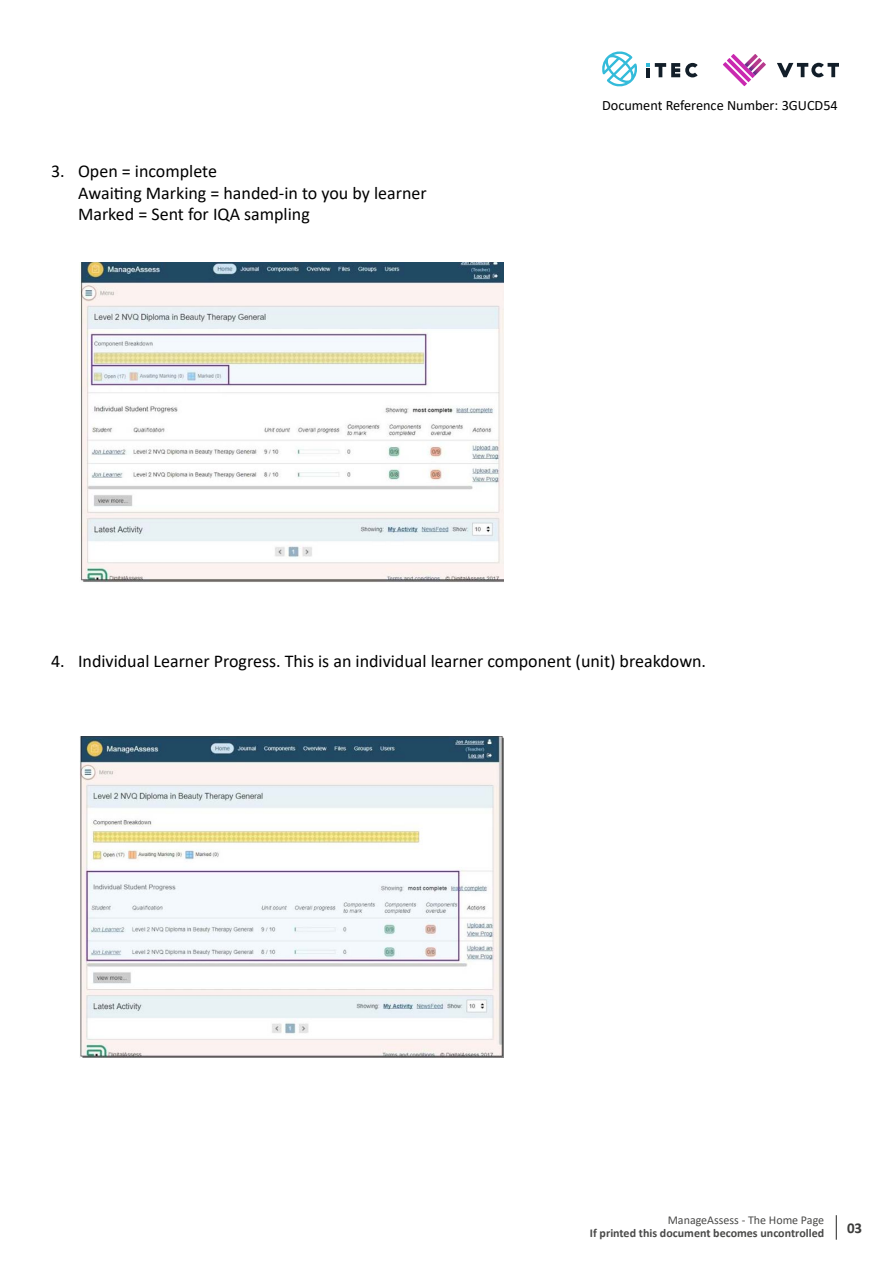
<style>
.page{position:relative;width:893px;height:1263px;background:#fff}
.page>*{position:absolute;margin:0;border:0;box-sizing:border-box;transform-origin:0 0}
.t1{font:18px/21.6px "Calibri";color:#000}
.t2{font:700 15px "Calibri";color:#3c3c3b}
.t3{font:14.25px "Calibri";color:#000}
.t4{font:700 12px "Calibri";color:#4a4a49}
.t5{font:12px "Calibri";color:#4a4a49}
</style>
<div class="page">
<svg style="left:602px;top:51px;width:35px;height:35px"></svg>
<svg style="left:646px;top:63px;width:52px;height:14px"></svg>
<svg style="left:723px;top:54px;width:43px;height:32px"></svg>
<svg style="left:777px;top:63px;width:62px;height:14px"></svg>
<svg style="left:836px;top:1215px;width:1px;height:25px"></svg>
<img style="left:80px;top:262px;width:423px;height:320px">
<img style="left:80px;top:736px;width:423px;height:322px">
<p class="t1" style="left:78px;top:160px;width:350px;text-indent:-27px">3. Open = incomplete<br>Awaiting Marking = handed-in to you by learner<br>Marked = Sent for IQA sampling</p>
<p class="t3" style="left:602px;top:95px;width:237px">Document Reference Number: 3GUCD54</p>
<p class="t1" style="left:51px;top:649px;width:657px">4. Individual Learner Progress. This is an individual learner component (unit) breakdown.</p>
<p class="t5" style="left:668px;top:1212px;width:158px">ManageAssess - The Home Page</p>
<p class="t4" style="left:590px;top:1225px;width:236px">If printed this document becomes uncontrolled</p>
<p class="t2" style="left:847px;top:1217px;width:17px">03</p>
</div>
